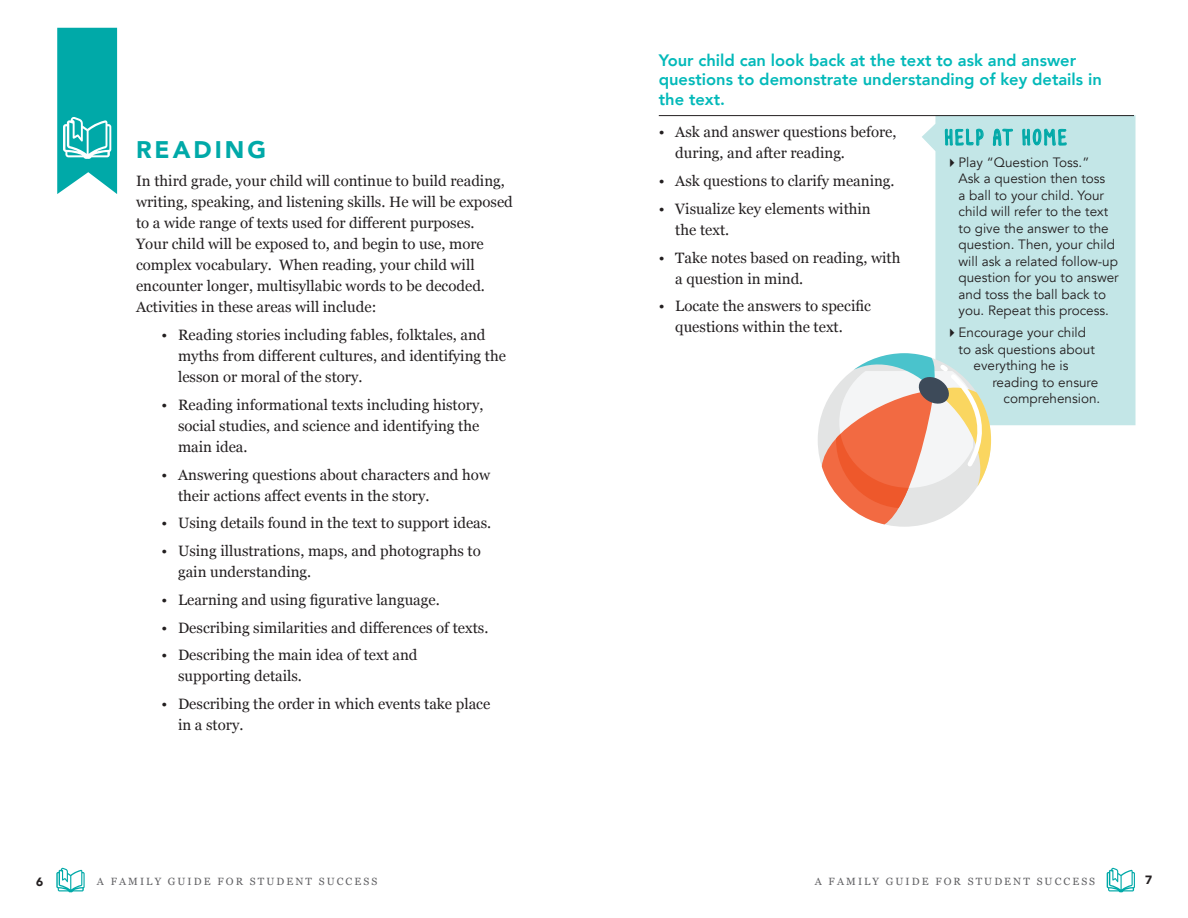
<style>
.page{position:relative;width:1188px;height:918px;background:#fff}
.page>*{position:absolute;margin:0;border:0;box-sizing:border-box;transform-origin:0 0}
.t1{font:900 24px "Avenir";letter-spacing:.125em;color:#00a9a8}
.t2{font:22.5px "KG Empireof Dirt";letter-spacing:.13em;color:#00a9a8}
.t3{font:800 16.5px/19.5px "Avenir";color:#03b9b9}
.t4{font:15px/21px "Georgia";color:#231f20}
.t5{font:13.5px/16.5px "Avenir";color:#231f20}
.t6{font:900 12px "Avenir";color:#231f20}
.t7{font:10.5px "Georgia";letter-spacing:.2em;color:#616164}
</style>
<div class="page">
<div style="left:921px;top:115px;width:215px;height:311px;background:#c3e6e7"></div>
<svg style="left:945px;top:129px;width:39px;height:61px;background:#b0e0e0"></svg>
<svg style="left:993px;top:128px;width:20px;height:58px"></svg>
<svg style="left:1022px;top:129px;width:45px;height:17px"></svg>
<hr style="left:659px;top:115px;width:475px;height:1px;background:#231f20">
<svg style="left:822px;top:353px;width:177px;height:171px"></svg>
<svg style="left:57px;top:28px;width:60px;height:166px;background:#25b5b4"></svg>
<svg style="left:1107px;top:868px;width:28px;height:24px"></svg>
<svg style="left:56px;top:868px;width:29px;height:24px"></svg>
<h1 class="t1" style="left:136px;top:129px;width:132px">READING</h1>
<p class="t4" style="left:136px;top:170px;width:378px">In third grade, your child will continue to build reading, writing, speaking, and listening skills. He will be exposed to a wide range of texts used for different purposes.<br>Your child will be exposed to, and begin to use, more complex vocabulary. When reading, your child will encounter longer, multisyllabic words to be decoded.<br>Activities in these areas will include:</p>
<p class="t4" style="left:178px;top:324px;width:329px;text-indent:-16px">• Reading stories including fables, folktales, and myths from different cultures, and identifying the lesson or moral of the story.</p>
<p class="t4" style="left:178px;top:394px;width:307px;text-indent:-16px">• Reading informational texts including history, social studies, and science and identifying the main idea.</p>
<p class="t4" style="left:178px;top:463px;width:313px;text-indent:-16px">• Answering questions about characters and how their actions affect events in the story.</p>
<p class="t4" style="left:162px;top:512px;width:331px">• Using details found in the text to support ideas.</p>
<p class="t4" style="left:178px;top:540px;width:304px;text-indent:-16px">• Using illustrations, maps, and photographs to gain understanding.</p>
<p class="t4" style="left:162px;top:589px;width:280px">• Learning and using figurative language.</p>
<p class="t4" style="left:162px;top:616px;width:328px">• Describing similarities and differences of texts.</p>
<p class="t4" style="left:178px;top:644px;width:241px;text-indent:-16px">• Describing the main idea of text and supporting details.</p>
<p class="t4" style="left:178px;top:693px;width:314px;text-indent:-16px">• Describing the order in which events take place in a story.</p>
<p class="t3" style="left:659px;top:50px;width:445px">Your child can look back at the text to ask and answer questions to demonstrate understanding of key details in the text.</p>
<p class="t4" style="left:675px;top:121px;width:223px;text-indent:-16px">• Ask and answer questions before, during, and after reading.</p>
<p class="t4" style="left:659px;top:170px;width:237px">• Ask questions to clarify meaning.</p>
<p class="t4" style="left:675px;top:198px;width:197px;text-indent:-16px">• Visualize key elements within the text.</p>
<p class="t4" style="left:675px;top:246px;width:227px;text-indent:-16px">• Take notes based on reading, with a question in mind.</p>
<p class="t4" style="left:675px;top:295px;width:197px;text-indent:-16px">• Locate the answers to specific questions within the text.</p>
<h2 class="t2" style="left:945px;top:125px;width:123px">HELP AT HOME</h2>
<p class="t5" style="left:959px;top:154px;width:162px;text-indent:-14px">✔Play “Question Toss.”<br>Ask a question then toss<br>a ball to your child. Your child will refer to the text to give the answer to the question. Then, your child will ask a related follow-up question for you to answer and toss the ball back to you. Repeat this process.</p>
<p class="t5" style="left:945px;top:325px;width:143px">✔Encourage your child</p>
<p class="t5" style="left:959px;top:341px;width:138px">to ask questions about</p>
<p class="t5" style="left:974px;top:358px;width:96px">everything he is</p>
<p class="t5" style="left:992px;top:374px;width:108px">reading to ensure</p>
<p class="t5" style="left:1004px;top:391px;width:98px">comprehension.</p>
<p class="t6" style="left:36px;top:871px;width:9px">6</p>
<p class="t7" style="left:97px;top:873px;width:282px">A FAMILY GUIDE FOR STUDENT SUCCESS</p>
<p class="t7" style="left:815px;top:873px;width:282px">A FAMILY GUIDE FOR STUDENT SUCCESS</p>
<p class="t6" style="left:1145px;top:870px;width:9px">7</p>
</div>
